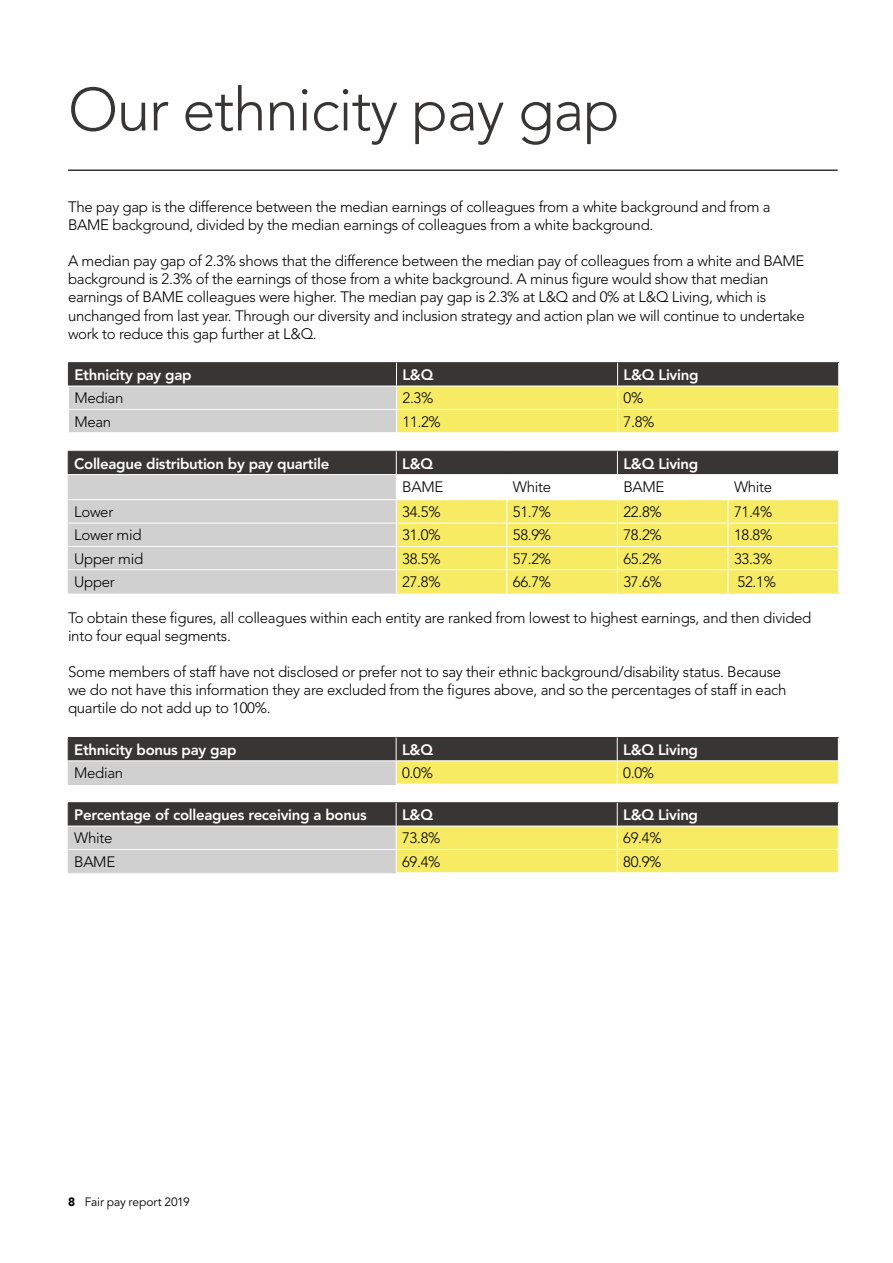
<style>
.page{position:relative;width:893px;height:1263px;background:#fff}
.page>*{position:absolute;margin:0;border:0;box-sizing:border-box;transform-origin:0 0}
.t1{font:300 60px "Avenir LT Std";letter-spacing:-.02em;color:#373634}
.t2{font:300 15px/18px "Avenir LT Std";letter-spacing:-.02em;color:#000}
.t3{font:800 15px "Avenir LT Std";letter-spacing:-.02em;color:#fff}
.t4{font:12px "Avenir LT Std";letter-spacing:-.015em;color:#000}
.s1{font-weight:900}
</style>
<div class="page">
<hr style="left:68px;top:169px;width:770px;height:2px;background:#373634">
<hr style="left:68px;top:362px;width:328px;height:1px;background:#373634">
<hr style="left:396px;top:362px;width:222px;height:1px;background:#373634">
<hr style="left:618px;top:362px;width:221px;height:1px;background:#373634">
<svg style="left:68px;top:363px;width:771px;height:69px;background:#ada875"></svg>
<hr style="left:397px;top:409px;width:221px;height:1px;background:#fff">
<hr style="left:618px;top:409px;width:220px;height:1px;background:#fff">
<hr style="left:68px;top:593px;width:328px;height:1px;background:#d1d0d0">
<hr style="left:396px;top:593px;width:111px;height:1px;background:#f6eb63">
<hr style="left:507px;top:593px;width:110px;height:1px;background:#f6eb63">
<hr style="left:617px;top:593px;width:111px;height:1px;background:#f6eb63">
<hr style="left:728px;top:593px;width:111px;height:1px;background:#f6eb63">
<svg style="left:68px;top:451px;width:771px;height:142px;background:#cbc796"></svg>
<svg style="left:68px;top:737px;width:771px;height:47px;background:#908c67"></svg>
<hr style="left:68px;top:784px;width:328px;height:1px;background:#d1d0d0">
<hr style="left:68px;top:802px;width:328px;height:1px;background:#373634">
<hr style="left:396px;top:802px;width:221px;height:1px;background:#373634">
<hr style="left:617px;top:802px;width:222px;height:1px;background:#373634">
<svg style="left:68px;top:803px;width:771px;height:70px;background:#aea976"></svg>
<hr style="left:68px;top:872px;width:328px;height:1px;background:#d1d0d0">
<hr style="left:68px;top:849px;width:328px;height:1px;background:#fff">
<h1 class="t1" style="left:68px;top:74px;width:553px">Our ethnicity pay gap</h1>
<p class="t2" style="left:68px;top:198px;width:704px">The pay gap is the difference between the median earnings of colleagues from a white background and from a<br>BAME background, divided by the median earnings of colleagues from a white background.</p>
<p class="t2" style="left:68px;top:252px;width:738px">A median pay gap of 2.3% shows that the difference between the median pay of colleagues from a white and BAME background is 2.3% of the earnings of those from a white background. A minus figure would show that median earnings of BAME colleagues were higher. The median pay gap is 2.3% at L&amp;Q and 0% at L&amp;Q Living, which is unchanged from last year. Through our diversity and inclusion strategy and action plan we will continue to undertake work to reduce this gap further at L&amp;Q.</p>
<p class="t3" style="left:74px;top:366px;width:119px">Ethnicity pay gap</p>
<p class="t3" style="left:402px;top:366px;width:33px">L&amp;Q</p>
<p class="t3" style="left:624px;top:366px;width:76px">L&amp;Q Living</p>
<p class="t2" style="left:74px;top:389px;width:51px">Median</p>
<p class="t2" style="left:402px;top:389px;width:32px">2.3%</p>
<p class="t2" style="left:624px;top:389px;width:21px">0%</p>
<p class="t2" style="left:74px;top:413px;width:38px">Mean</p>
<p class="t2" style="left:402px;top:413px;width:40px">11.2%</p>
<p class="t2" style="left:624px;top:413px;width:32px">7.8%</p>
<p class="t3" style="left:74px;top:454px;width:257px">Colleague distribution by pay quartile</p>
<p class="t3" style="left:402px;top:454px;width:33px">L&amp;Q</p>
<p class="t3" style="left:623px;top:454px;width:76px">L&amp;Q Living</p>
<p class="t2" style="left:402px;top:478px;width:43px">BAME</p>
<p class="t2" style="left:513px;top:478px;width:40px">White</p>
<p class="t2" style="left:623px;top:478px;width:43px">BAME</p>
<p class="t2" style="left:734px;top:478px;width:40px">White</p>
<p class="t2" style="left:74px;top:503px;width:41px">Lower</p>
<p class="t2" style="left:402px;top:503px;width:40px">34.5%</p>
<p class="t2" style="left:513px;top:503px;width:40px">51.7%</p>
<p class="t2" style="left:623px;top:503px;width:40px">22.8%</p>
<p class="t2" style="left:734px;top:503px;width:40px">71.4%</p>
<p class="t2" style="left:74px;top:526px;width:69px">Lower mid</p>
<p class="t2" style="left:402px;top:526px;width:40px">31.0%</p>
<p class="t2" style="left:513px;top:526px;width:40px">58.9%</p>
<p class="t2" style="left:623px;top:526px;width:40px">78.2%</p>
<p class="t2" style="left:734px;top:526px;width:40px">18.8%</p>
<p class="t2" style="left:74px;top:550px;width:70px">Upper mid</p>
<p class="t2" style="left:402px;top:550px;width:40px">38.5%</p>
<p class="t2" style="left:513px;top:550px;width:40px">57.2%</p>
<p class="t2" style="left:623px;top:550px;width:40px">65.2%</p>
<p class="t2" style="left:734px;top:550px;width:40px">33.3%</p>
<p class="t2" style="left:74px;top:573px;width:42px">Upper</p>
<p class="t2" style="left:402px;top:573px;width:40px">27.8%</p>
<p class="t2" style="left:513px;top:573px;width:40px">66.7%</p>
<p class="t2" style="left:623px;top:573px;width:40px">37.6%</p>
<p class="t2" style="left:738px;top:573px;width:40px">52.1%</p>
<p class="t2" style="left:68px;top:609px;width:745px">To obtain these figures, all colleagues within each entity are ranked from lowest to highest earnings, and then divided into four equal segments.</p>
<p class="t2" style="left:68px;top:663px;width:720px">Some members of staff have not disclosed or prefer not to say their ethnic background/disability status. Because we do not have this information they are excluded from the figures above, and so the percentages of staff in each quartile do not add up to 100%.</p>
<p class="t3" style="left:74px;top:741px;width:164px">Ethnicity bonus pay gap</p>
<p class="t3" style="left:402px;top:741px;width:33px">L&amp;Q</p>
<p class="t3" style="left:623px;top:741px;width:76px">L&amp;Q Living</p>
<p class="t2" style="left:74px;top:764px;width:51px">Median</p>
<p class="t2" style="left:402px;top:764px;width:32px">0.0%</p>
<p class="t2" style="left:623px;top:764px;width:32px">0.0%</p>
<p class="t3" style="left:74px;top:806px;width:294px">Percentage of colleagues receiving a bonus</p>
<p class="t3" style="left:402px;top:806px;width:33px">L&amp;Q</p>
<p class="t3" style="left:623px;top:806px;width:76px">L&amp;Q Living</p>
<p class="t2" style="left:74px;top:829px;width:40px">White</p>
<p class="t2" style="left:402px;top:829px;width:40px">73.8%</p>
<p class="t2" style="left:623px;top:829px;width:40px">69.4%</p>
<p class="t2" style="left:74px;top:853px;width:43px">BAME</p>
<p class="t2" style="left:402px;top:853px;width:40px">69.4%</p>
<p class="t2" style="left:623px;top:853px;width:40px">80.9%</p>
<p class="t4" style="left:68px;top:1195px;width:123px"><span class="s1">8</span> Fair pay report 2019</p>
</div>
